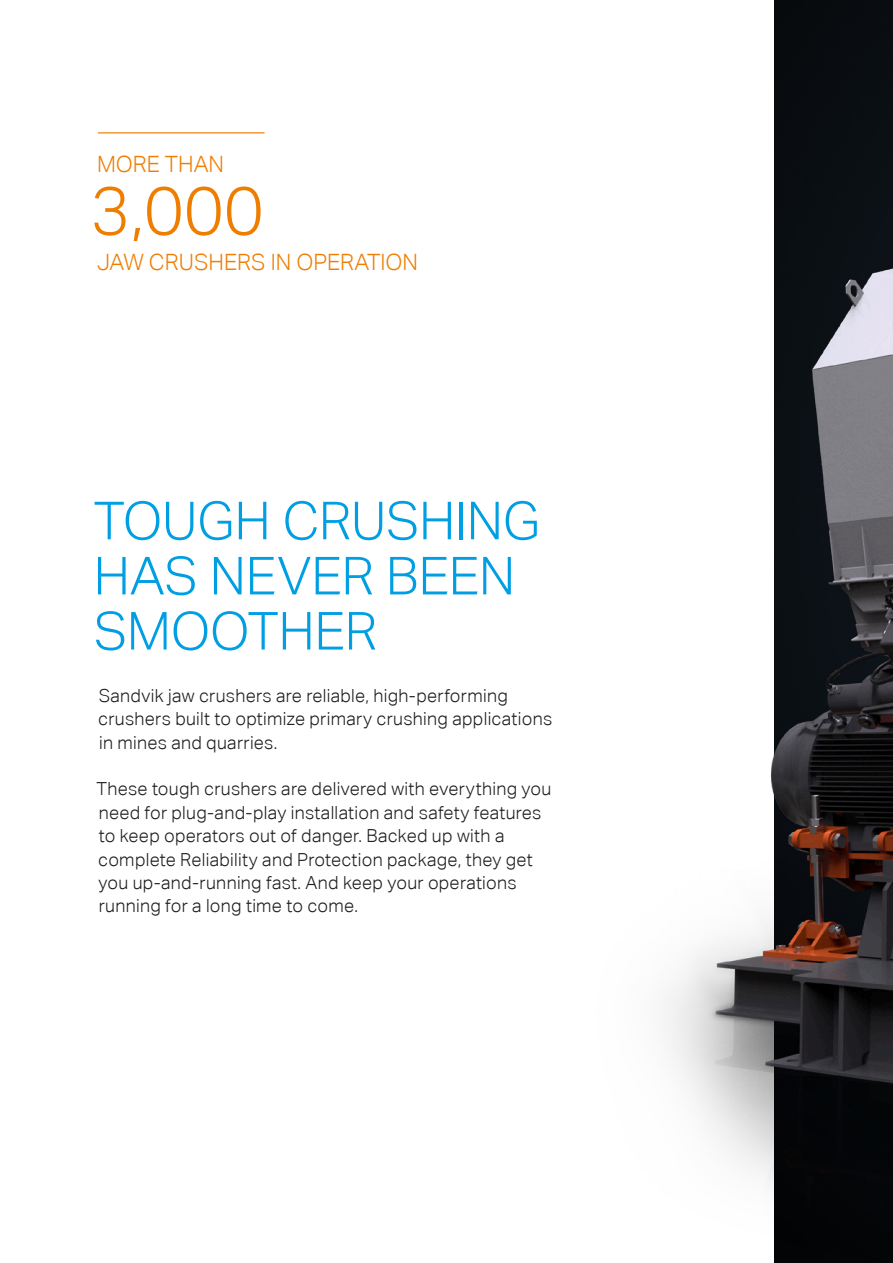
<style>
.page{position:relative;width:893px;height:1263px;background:#fff}
.page>*{position:absolute;margin:0;border:0;box-sizing:border-box;transform-origin:0 0}
.t1{font:300 67.5px "Aktiv Grotesk Corp";color:#ef7d00}
.t2{font:300 52.5px/55.2px "Aktiv Grotesk Corp";letter-spacing:-.01em;color:#009fe3}
.t3{font:300 22.5px "Aktiv Grotesk Corp";color:#ef7d00}
.t4{font:300 18px/23.4px "Aktiv Grotesk Corp";letter-spacing:.015em;color:#1d1d1b}
</style>
<div class="page">
<img style="left:664px;top:3px;width:229px;height:1260px">
<hr style="left:98px;top:132px;width:167px;height:1px;background:#ef7d00">
<p class="t3" style="left:97px;top:151px;width:129px">MORE THAN</p>
<h1 class="t1" style="left:91px;top:172px;width:175px">3,000</h1>
<p class="t3" style="left:97px;top:249px;width:323px">JAW CRUSHERS IN OPERATION</p>
<h2 class="t2" style="left:94px;top:493px;width:448px">TOUGH CRUSHING<br>HAS NEVER BEEN<br>SMOOTHER</h2>
<p class="t4" style="left:98px;top:684px;width:455px">Sandvik jaw crushers are reliable, high-performing crushers built to optimize primary crushing applications in mines and quarries.</p>
<p class="t4" style="left:97px;top:777px;width:456px">These tough crushers are delivered with everything you need for plug-and-play installation and safety features to keep operators out of danger. Backed up with a complete Reliability and Protection package, they get you up-and-running fast. And keep your operations running for a long time to come.</p>
</div>
